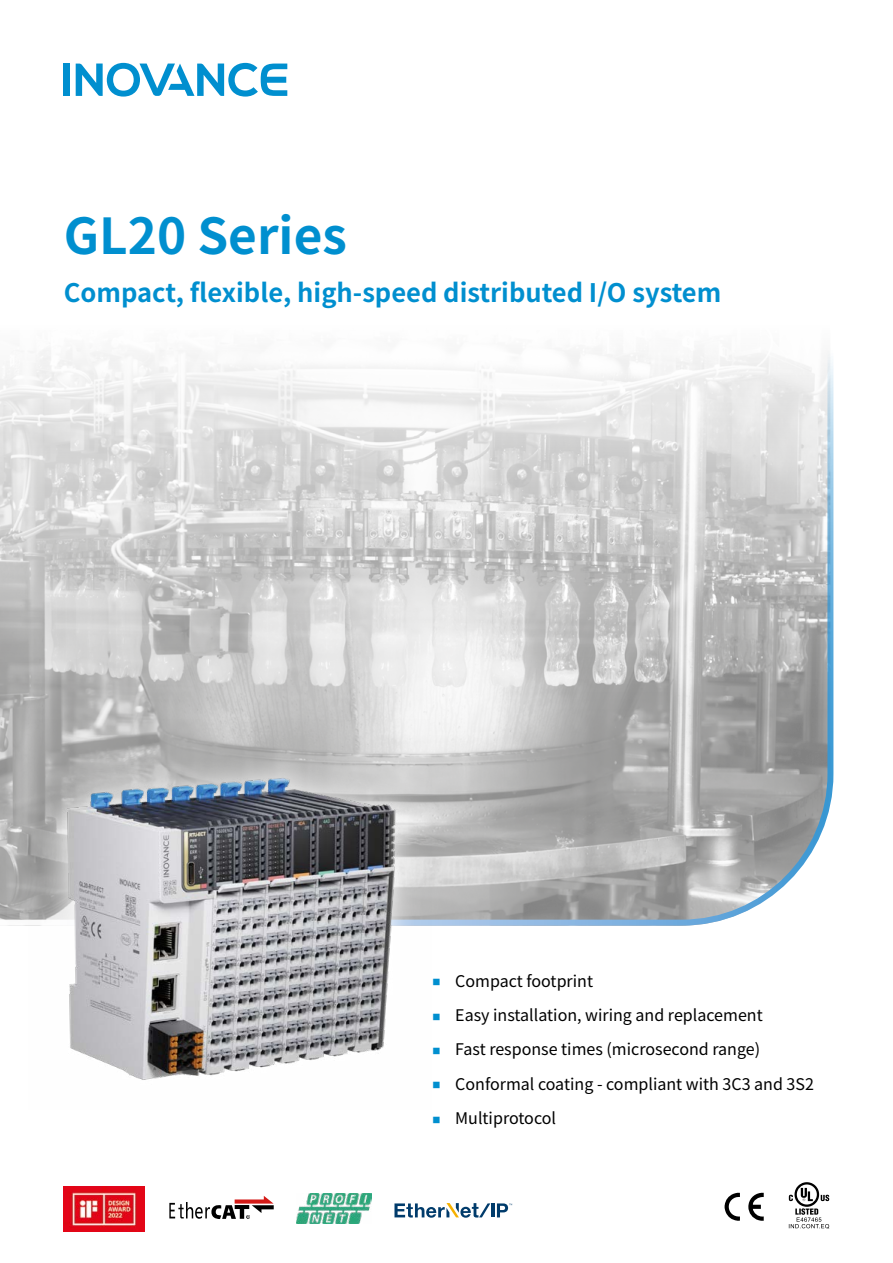
<style>
.page{position:relative;width:893px;height:1263px;background:#fff}
.page>*{position:absolute;margin:0;border:0;box-sizing:border-box;transform-origin:0 0}
.t1{font:700 49.5px "Source Han Sans CN";color:#008fcf}
.t2{font:700 25.5px "Source Han Sans CN";color:#008fcf}
.t3{font:16.05px "Source Han Sans CN";color:#000}
.s1{font-weight:300;font-size:7.95px;color:#008fcf}
</style>
<div class="page">
<svg style="left:0;top:350px;width:834px;height:576px"></svg>
<svg style="left:169px;top:1196px;width:105px;height:23px"></svg>
<img style="left:296px;top:1194px;width:76px;height:29px">
<svg style="left:748px;top:1193px;width:16px;height:28px"></svg>
<svg style="left:725px;top:1193px;width:15px;height:28px"></svg>
<svg style="left:789px;top:1182px;width:40px;height:47px"></svg>
<img style="left:64px;top:1186px;width:81px;height:45px">
<div style="left:64px;top:64px;width:6px;height:32px;background:#008fcf"></div>
<svg style="left:76px;top:63px;width:211px;height:34px"></svg>
<img style="left:28px;top:719px;width:404px;height:361px">
<hr style="left:491px;top:1203px;width:3px;height:14px;background:#003b6b">
<svg style="left:497px;top:1203px;width:15px;height:14px"></svg>
<svg style="left:394px;top:1203px;width:96px;height:15px"></svg>
<h1 class="t1" style="left:64px;top:208px;width:285px">GL20 Series</h1>
<h2 class="t2" style="left:64px;top:278px;width:659px">Compact, flexible, high-speed distributed I/O system</h2>
<p class="t3" style="left:433px;top:972px;width:162px"><span class="s1">■</span> Compact footprint</p>
<p class="t3" style="left:433px;top:1006px;width:332px"><span class="s1">■</span> Easy installation, wiring and replacement</p>
<p class="t3" style="left:433px;top:1040px;width:329px"><span class="s1">■</span> Fast response times (microsecond range)</p>
<p class="t3" style="left:433px;top:1075px;width:383px"><span class="s1">■</span> Conformal coating - compliant with 3C3 and 3S2</p>
<p class="t3" style="left:433px;top:1109px;width:125px"><span class="s1">■</span> Multiprotocol</p>
</div>
